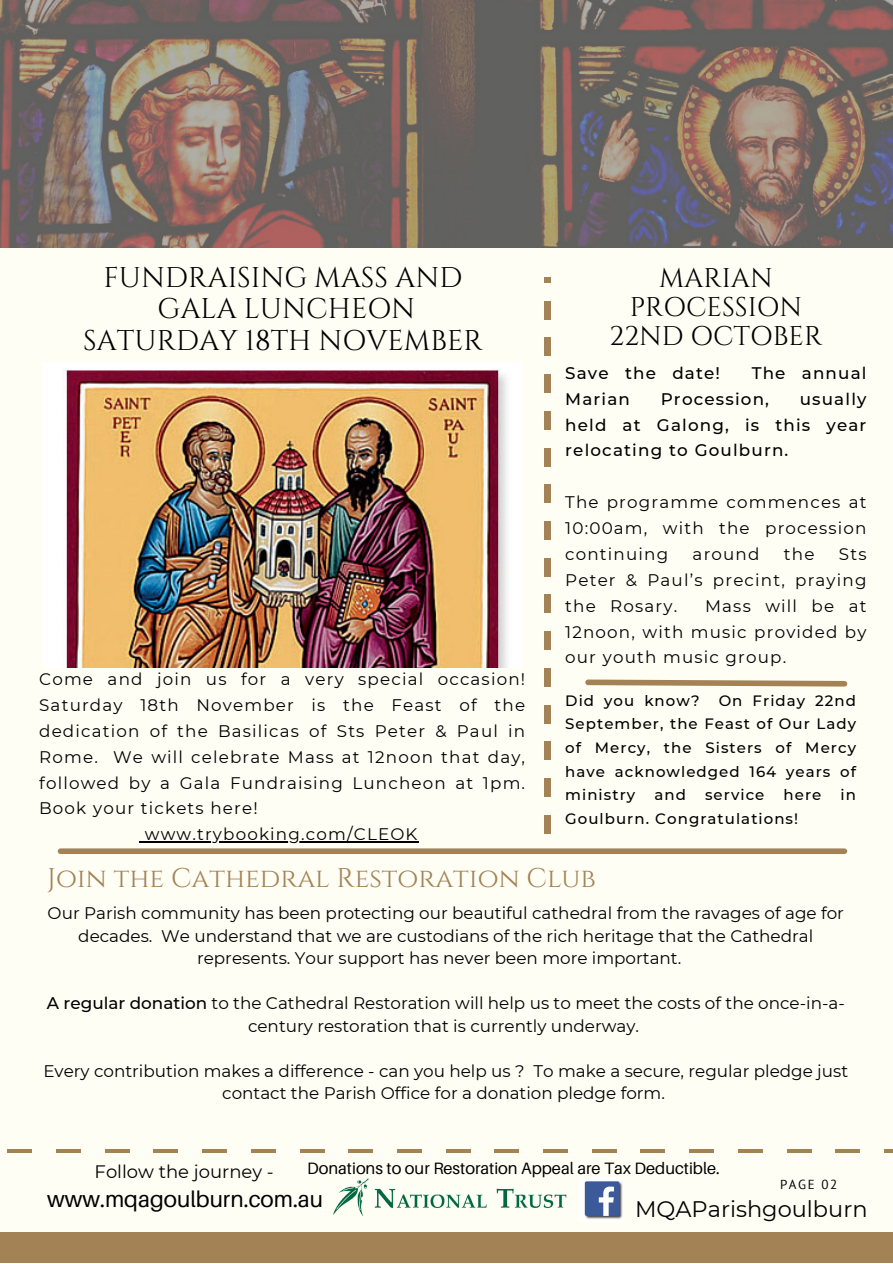
<style>
.page{position:relative;width:893px;height:1264px;background:#fff}
.page>*{position:absolute;margin:0;border:0;box-sizing:border-box;transform-origin:0 0}
.t1{font:28.5px "Cinzel";color:#000}
.t2{font:27px "Cinzel";color:#a38255}
.t3{font:27px/29.2px "Cinzel";color:#000;text-align:center}
.t4{font:22.5px "Aileron";color:#000}
.t5{font:22.5px "Montserrat";color:#000}
.t6{font:18px "Montserrat";color:#000}
.t7{font:16.8px/25.8px "Montserrat";color:#000;text-align:justify}
.t8{font:500 16.8px/25.8px "Montserrat";letter-spacing:.07em;color:#000;text-align:justify}
.t9{font:16.8px "Montserrat";letter-spacing:.07em;color:#000}
.t10{font:16.5px "Aileron";color:#000}
.t11{font:500 15px/23.5px "Montserrat";letter-spacing:.07em;color:#000;text-align:justify}
.t12{font:13.05px "PT Sans";letter-spacing:.12em;color:#000}
.s1{font-weight:500}
</style>
<div class="page">
<div style="left:0;top:0;width:892px;height:1262px;background:#fffef5"></div>
<img style="left:0;top:0;width:892px;height:247px">
<div style="left:0;top:1232px;width:892px;height:30px;background:#a38255"></div>
<svg style="left:884px;top:1149px;width:8px;height:3px"></svg>
<hr style="left:835px;top:1149px;width:24px;height:3px;background:#a38255">
<hr style="left:786px;top:1149px;width:25px;height:3px;background:#a38255">
<hr style="left:689px;top:1149px;width:24px;height:3px;background:#a38255">
<hr style="left:640px;top:1149px;width:25px;height:3px;background:#a38255">
<hr style="left:738px;top:1149px;width:24px;height:3px;background:#a38255">
<hr style="left:592px;top:1149px;width:24px;height:3px;background:#a38255">
<hr style="left:56px;top:1149px;width:25px;height:3px;background:#a38255">
<hr style="left:105px;top:1149px;width:24px;height:3px;background:#a38255">
<hr style="left:154px;top:1149px;width:24px;height:3px;background:#a38255">
<hr style="left:8px;top:1149px;width:24px;height:3px;background:#a38255">
<hr style="left:251px;top:1149px;width:24px;height:3px;background:#a38255">
<hr style="left:397px;top:1149px;width:24px;height:3px;background:#a38255">
<hr style="left:446px;top:1149px;width:24px;height:3px;background:#a38255">
<hr style="left:494px;top:1149px;width:25px;height:3px;background:#a38255">
<hr style="left:300px;top:1149px;width:24px;height:3px;background:#a38255">
<hr style="left:543px;top:1149px;width:24px;height:3px;background:#a38255">
<hr style="left:348px;top:1149px;width:25px;height:3px;background:#a38255">
<hr style="left:202px;top:1149px;width:25px;height:3px;background:#a38255">
<div style="left:60px;top:848px;width:784px;height:6px;background:#a38255"></div>
<img style="left:584px;top:1181px;width:39px;height:38px">
<img style="left:333px;top:1178px;width:234px;height:38px">
<div style="left:544px;top:815px;width:6px;height:18px;background:#a38255"></div>
<div style="left:544px;top:778px;width:6px;height:18px;background:#a38255"></div>
<div style="left:544px;top:741px;width:6px;height:19px;background:#a38255"></div>
<div style="left:544px;top:668px;width:6px;height:18px;background:#a38255"></div>
<div style="left:544px;top:631px;width:6px;height:18px;background:#a38255"></div>
<div style="left:544px;top:705px;width:6px;height:18px;background:#a38255"></div>
<div style="left:544px;top:594px;width:6px;height:19px;background:#a38255"></div>
<svg style="left:544px;top:277px;width:6px;height:5px"></svg>
<div style="left:544px;top:338px;width:6px;height:18px;background:#a38255"></div>
<div style="left:544px;top:448px;width:6px;height:18px;background:#a38255"></div>
<div style="left:544px;top:484px;width:6px;height:19px;background:#a38255"></div>
<div style="left:544px;top:521px;width:6px;height:18px;background:#a38255"></div>
<div style="left:544px;top:374px;width:6px;height:19px;background:#a38255"></div>
<div style="left:544px;top:558px;width:6px;height:18px;background:#a38255"></div>
<div style="left:544px;top:411px;width:6px;height:18px;background:#a38255"></div>
<div style="left:544px;top:301px;width:6px;height:18px;background:#a38255"></div>
<svg style="left:585px;top:679px;width:263px;height:8px"></svg>
<img style="left:62px;top:368px;width:445px;height:299px">
<hr style="left:145px;top:841px;width:273px;height:1px;background:#000">
<p class="t1" style="left:103px;top:259px;width:360px">FUNDRAISING MASS AND</p>
<p class="t1" style="left:158px;top:291px;width:259px">GALA LUNCHEON</p>
<p class="t1" style="left:83px;top:322px;width:401px">SATURDAY 18TH NOVEMBER</p>
<p class="t7" style="left:39px;top:666px;width:487px">Come and join us for a very special occasion!<br>Saturday 18th November is the Feast of the dedication of the Basilicas of Sts Peter &amp; Paul in Rome. We will celebrate Mass at 12noon that day, followed by a Gala Fundraising Luncheon at 1pm.<br>Book your tickets here!</p>
<p class="t9" style="left:145px;top:824px;width:274px">www.trybooking.com/CLEOK</p>
<p class="t3" style="left:629px;top:264px;width:174px">MARIAN<br>PROCESSION</p>
<p class="t3" style="left:609px;top:322px;width:214px">22ND OCTOBER</p>
<p class="t8" style="left:565px;top:360px;width:156px">Save the date!</p>
<p class="t8" style="left:751px;top:360px;width:116px">The annual</p>
<p class="t8" style="left:565px;top:386px;width:66px">Marian</p>
<p class="t8" style="left:660px;top:386px;width:110px">Procession,</p>
<p class="t8" style="left:565px;top:386px;width:303px;text-indent:234px">usually held at Galong, is this year relocating to Goulburn.</p>
<p class="t7" style="left:565px;top:489px;width:303px">The programme commences at 10:00am, with the procession continuing</p>
<p class="t7" style="left:692px;top:541px;width:68px">around</p>
<p class="t7" style="left:783px;top:541px;width:32px">the</p>
<p class="t7" style="left:565px;top:541px;width:303px;text-indent:274px">Sts Peter &amp; Paul’s precint, praying the Rosary.</p>
<p class="t7" style="left:565px;top:592px;width:303px;text-indent:140px">Mass will be at 12noon, with music provided by our youth music group.</p>
<p class="t11" style="left:565px;top:688px;width:136px">Did you know?</p>
<p class="t11" style="left:565px;top:688px;width:292px;text-indent:153px">On Friday 22nd September, the Feast of Our Lady of Mercy, the Sisters of Mercy have acknowledged 164 years of ministry</p>
<p class="t11" style="left:654px;top:783px;width:33px">and</p>
<p class="t11" style="left:705px;top:783px;width:61px">service</p>
<p class="t11" style="left:783px;top:783px;width:39px">here</p>
<p class="t11" style="left:840px;top:783px;width:17px">in</p>
<p class="t11" style="left:565px;top:806px;width:234px">Goulburn. Congratulations!</p>
<p class="t2" style="left:47px;top:860px;width:550px">Join the Cathedral Restoration Club</p>
<p class="t7" style="left:48px;top:900px;width:797px">Our Parish community has been protecting our beautiful cathedral from the ravages of age for</p>
<p class="t7" style="left:78px;top:923px;width:736px">decades. We understand that we are custodians of the rich heritage that the Cathedral</p>
<p class="t7" style="left:197px;top:945px;width:485px">represents. Your support has never been more important.</p>
<p class="t7" style="left:47px;top:992px;width:799px;line-height:22.5px;text-align:center"><span class="s1">A regular donation</span> to the Cathedral Restoration will help us to meet the costs of the once-in-a&shy;century restoration that is currently underway.</p>
<p class="t7" style="left:43px;top:1059px;width:806px;line-height:22.5px;text-align:center">Every contribution makes a difference - can you help us ? To make a secure, regular pledge just contact the Parish Office for a donation pledge form.</p>
<p class="t10" style="left:307px;top:1157px;width:414px">Donations to our Restoration Appeal are Tax Deductible.</p>
<p class="t6" style="left:95px;top:1160px;width:181px">Follow the journey -</p>
<p class="t12" style="left:780px;top:1176px;width:59px">PAGE 02</p>
<p class="t4" style="left:47px;top:1185px;width:277px">www.mqagoulburn.com.au</p>
<p class="t5" style="left:635px;top:1194px;width:234px">MQAParishgoulburn</p>
</div>
